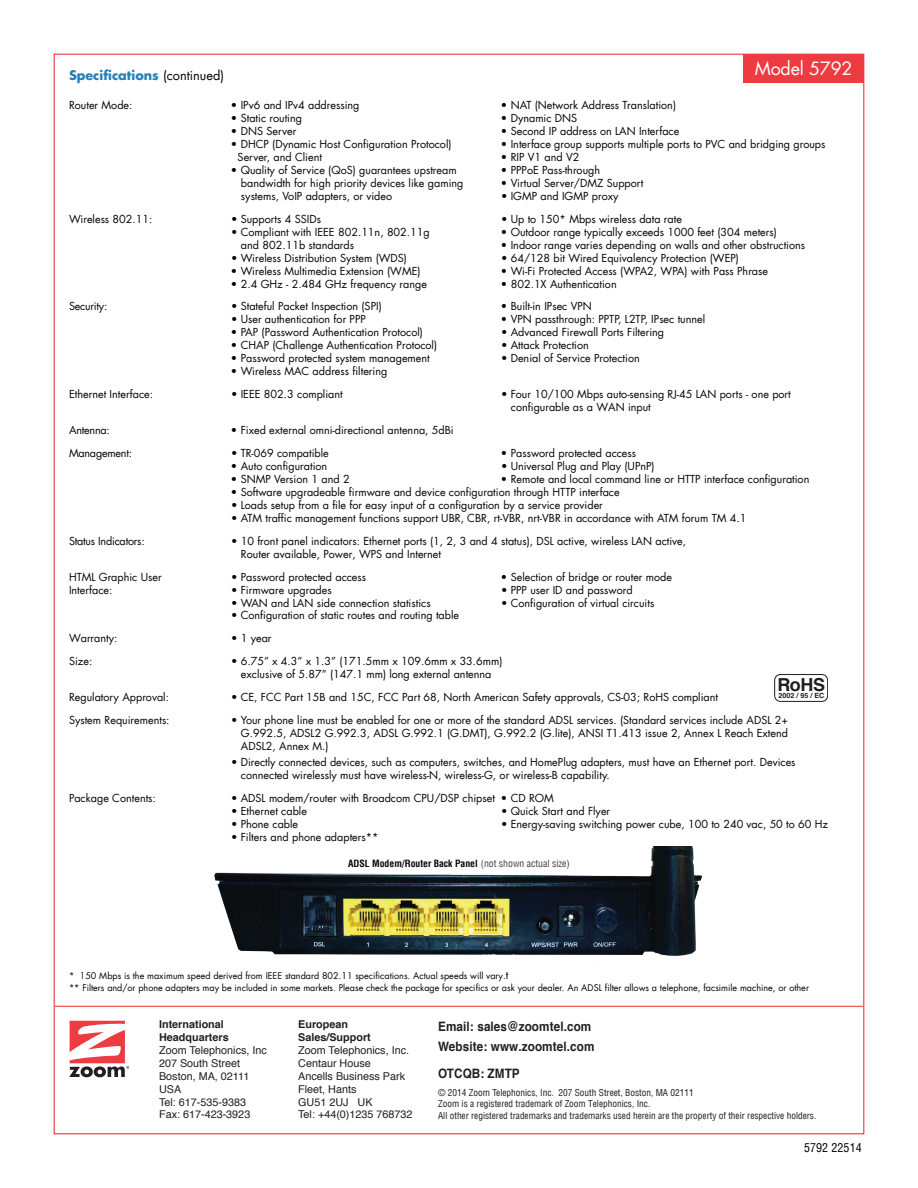
<style>
.page{position:relative;width:918px;height:1188px;background:#fff}
.page>*{position:absolute;margin:0;border:0;box-sizing:border-box;transform-origin:0 0}
.t1{font:17.85px "Futura LT";letter-spacing:-.01em;color:#fff}
.t2{font:700 17.85px "Helvetica";color:#201d1e}
.t3{font:700 13.05px/20.7px "Helvetica";letter-spacing:.01em;color:#231f20;scale:.9 1}
.t4{font:700 12.75px "Futura LT";color:#2480bb}
.t5{font:condensed 12px "Helvetica LT";letter-spacing:.005em;color:#040503}
.t6{font:10.8px/12.9px "Futura LT";color:#040503}
.t7{font:10.8px/12.9px "Helvetica";color:#231f20}
.t8{font:700 10.8px/12.9px "Helvetica";color:#231f20}
.t9{font:10.8px "Futura LT";letter-spacing:-.02em;color:#040503}
.t10{font:700 condensed 9.75px "Helvetica LT";color:#040503}
.t11{font:condensed 9.3px/11.1px "Helvetica LT";color:#231f20}
.t12{font:9px "Futura LT";color:#040503}
.t13{font:700 7.05px "Helvetica";letter-spacing:.005em;color:#201d1e}
.s1{font-weight:400;color:#040503}
.s2{font-weight:400;color:#424142}
.s3{font-size:10.8px}
</style>
<div class="page">
<svg style="left:774px;top:674px;width:54px;height:28px"></svg>
<img style="left:214px;top:847px;width:489px;height:114px">
<hr style="left:55px;top:1006px;width:808px;height:1px;background:#ee3a41">
<svg style="left:69px;top:1021px;width:60px;height:56px"></svg>
<div style="left:744px;top:54px;width:120px;height:29px;background:#ee3a41"></div>
<h1 class="t1" style="left:755px;top:57px;width:99px">Model 5792</h1>
<p class="t4" style="left:69px;top:66px;width:157px">Specifications <span class="s1">(continued)</span></p>
<p class="t6" style="left:69px;top:99px;width:65px">Router Mode:</p>
<p class="t6" style="left:231px;top:99px;width:130px">• IPv6 and IPv4 addressing</p>
<p class="t6" style="left:501px;top:99px;width:177px">• NAT (Network Address Translation)</p>
<p class="t6" style="left:231px;top:112px;width:73px">• Static routing</p>
<p class="t6" style="left:501px;top:112px;width:78px">• Dynamic DNS</p>
<p class="t6" style="left:231px;top:125px;width:67px">• DNS Server</p>
<p class="t6" style="left:501px;top:125px;width:180px">• Second IP address on LAN Interface</p>
<p class="t6" style="left:231px;top:138px;width:222px">• DHCP (Dynamic Host Configuration Protocol)</p>
<p class="t6" style="left:501px;top:138px;width:326px">• Interface group supports multiple ports to PVC and bridging groups</p>
<p class="t6" style="left:238px;top:151px;width:86px">Server, and Client</p>
<p class="t6" style="left:501px;top:151px;width:80px">• RIP V1 and V2</p>
<p class="t6" style="left:231px;top:164px;width:227px">• Quality of Service (QoS) guarantees upstream</p>
<p class="t6" style="left:501px;top:164px;width:101px">• PPPoE Pass-through</p>
<p class="t6" style="left:241px;top:177px;width:224px">bandwidth for high priority devices like gaming</p>
<p class="t6" style="left:501px;top:177px;width:144px">• Virtual Server/DMZ Support</p>
<p class="t6" style="left:241px;top:190px;width:153px">systems, VoIP adapters, or video</p>
<p class="t6" style="left:501px;top:190px;width:119px">• IGMP and IGMP proxy</p>
<p class="t6" style="left:69px;top:212px;width:85px">Wireless 802.11:</p>
<p class="t6" style="left:231px;top:212px;width:92px">• Supports 4 SSIDs</p>
<p class="t6" style="left:501px;top:212px;width:183px">• Up to 150* Mbps wireless data rate</p>
<p class="t6" style="left:231px;top:225px;width:200px">• Compliant with IEEE 802.11n, 802.11g</p>
<p class="t6" style="left:501px;top:225px;width:277px">• Outdoor range typically exceeds 1000 feet (304 meters)</p>
<p class="t6" style="left:241px;top:238px;width:115px">and 802.11b standards</p>
<p class="t6" style="left:501px;top:238px;width:306px">• Indoor range varies depending on walls and other obstructions</p>
<p class="t6" style="left:231px;top:251px;width:178px">• Wireless Distribution System (WDS)</p>
<p class="t6" style="left:501px;top:251px;width:239px">• 64/128 bit Wired Equivalency Protection (WEP)</p>
<p class="t6" style="left:231px;top:264px;width:191px">• Wireless Multimedia Extension (WME)</p>
<p class="t6" style="left:501px;top:264px;width:269px">• Wi-Fi Protected Access (WPA2, WPA) with Pass Phrase</p>
<p class="t6" style="left:231px;top:277px;width:198px">• 2.4 GHz - 2.484 GHz frequency range</p>
<p class="t6" style="left:501px;top:277px;width:117px">• 802.1X Authentication</p>
<p class="t9" style="left:69px;top:300px;width:40px">Security:</p>
<p class="t6" style="left:231px;top:300px;width:152px">• Stateful Packet Inspection (SPI)</p>
<p class="t6" style="left:501px;top:300px;width:92px">• Built-in IPsec VPN</p>
<p class="t6" style="left:231px;top:313px;width:136px">• User authentication for PPP</p>
<p class="t6" style="left:501px;top:313px;width:206px">• VPN passthrough: PPTP, L2TP, IPsec tunnel</p>
<p class="t6" style="left:231px;top:326px;width:193px">• PAP (Password Authentication Protocol)</p>
<p class="t6" style="left:501px;top:326px;width:165px">• Advanced Firewall Ports Filtering</p>
<p class="t6" style="left:231px;top:339px;width:208px">• CHAP (Challenge Authentication Protocol)</p>
<p class="t6" style="left:501px;top:339px;width:89px">• Attack Protection</p>
<p class="t6" style="left:231px;top:352px;width:200px">• Password protected system management</p>
<p class="t6" style="left:501px;top:352px;width:140px">• Denial of Service Protection</p>
<p class="t6" style="left:231px;top:365px;width:158px">• Wireless MAC address filtering</p>
<p class="t6" style="left:69px;top:388px;width:86px">Ethernet Interface:</p>
<p class="t6" style="left:231px;top:388px;width:113px">• IEEE 802.3 compliant</p>
<p class="t6" style="left:511px;top:388px;width:281px;text-indent:-10px">• Four 10/100 Mbps auto-sensing RJ-45 LAN ports - one port configurable as a WAN input</p>
<p class="t9" style="left:69px;top:423px;width:42px">Antenna:</p>
<p class="t6" style="left:231px;top:424px;width:224px">• Fixed external omni-directional antenna, 5dBi</p>
<p class="t9" style="left:69px;top:446px;width:65px">Management:</p>
<p class="t6" style="left:231px;top:447px;width:99px">• TR-069 compatible</p>
<p class="t6" style="left:501px;top:447px;width:137px">• Password protected access</p>
<p class="t6" style="left:231px;top:460px;width:98px">• Auto configuration</p>
<p class="t6" style="left:501px;top:460px;width:155px">• Universal Plug and Play (UPnP)</p>
<p class="t6" style="left:231px;top:473px;width:120px">• SNMP Version 1 and 2</p>
<p class="t6" style="left:501px;top:473px;width:310px">• Remote and local command line or HTTP interface configuration</p>
<p class="t6" style="left:231px;top:486px;width:390px">• Software upgradeable firmware and device configuration through HTTP interface</p>
<p class="t6" style="left:231px;top:499px;width:373px">• Loads setup from a file for easy input of a configuration by a service provider</p>
<p class="t6" style="left:231px;top:511px;width:517px">• ATM traffic management functions support UBR, CBR, rt-VBR, nrt-VBR in accordance with ATM forum TM 4.1</p>
<p class="t9" style="left:69px;top:534px;width:77px">Status Indicators:</p>
<p class="t6" style="left:241px;top:534px;width:447px;text-indent:-10px">• 10 front panel indicators: Ethernet ports (1, 2, 3 and 4 status), DSL active, wireless LAN active,<br>Router available, Power, WPS and Internet</p>
<p class="t6" style="left:69px;top:570px;width:94px">HTML Graphic User</p>
<p class="t6" style="left:231px;top:570px;width:137px">• Password protected access</p>
<p class="t6" style="left:501px;top:570px;width:173px">• Selection of bridge or router mode</p>
<p class="t6" style="left:69px;top:583px;width:45px">Interface:</p>
<p class="t6" style="left:231px;top:583px;width:102px">• Firmware upgrades</p>
<p class="t6" style="left:501px;top:583px;width:133px">• PPP user ID and password</p>
<p class="t6" style="left:231px;top:596px;width:201px">• WAN and LAN side connection statistics</p>
<p class="t6" style="left:501px;top:596px;width:155px">• Configuration of virtual circuits</p>
<p class="t6" style="left:231px;top:609px;width:230px">• Configuration of static routes and routing table</p>
<p class="t6" style="left:69px;top:632px;width:50px">Warranty:</p>
<p class="t6" style="left:231px;top:632px;width:42px">• 1 year</p>
<p class="t6" style="left:69px;top:655px;width:25px">Size:</p>
<p class="t6" style="left:231px;top:655px;width:273px;text-align:center">• 6.75” x 4.3” x 1.3” (171.5mm x 109.6mm x 33.6mm) exclusive of 5.87” (147.1 mm) long external antenna</p>
<p class="t6" style="left:69px;top:691px;width:102px">Regulatory Approval:</p>
<p class="t6" style="left:231px;top:691px;width:489px">• CE, FCC Part 15B and 15C, FCC Part 68, North American Safety approvals, CS-03; RoHS compliant</p>
<p class="t6" style="left:69px;top:714px;width:102px">System Requirements:</p>
<p class="t6" style="left:241px;top:714px;width:549px;text-align:justify;text-indent:-10px">• Your phone line must be enabled for one or more of the standard ADSL services. (Standard services include ADSL 2+ G.992.5, ADSL2 G.992.3, ADSL G.992.1 (G.DMT), G.992.2 (G.lite), ANSI T1.413 issue 2, Annex L Reach Extend ADSL2, Annex M.)</p>
<p class="t6" style="left:241px;top:756px;width:556px;text-indent:-10px">• Directly connected devices, such as computers, switches, and HomePlug adapters, must have an Ethernet port. Devices connected wirelessly must have wireless-N, wireless-G, or wireless-B capability.</p>
<p class="t6" style="left:69px;top:792px;width:88px">Package Contents:</p>
<p class="t6" style="left:231px;top:792px;width:324px">• ADSL modem/router with Broadcom CPU/DSP chipset • CD ROM</p>
<p class="t6" style="left:231px;top:805px;width:77px">• Ethernet cable</p>
<p class="t6" style="left:501px;top:805px;width:111px">• Quick Start and Flyer</p>
<p class="t6" style="left:231px;top:817px;width:69px">• Phone cable</p>
<p class="t6" style="left:501px;top:817px;width:329px">• Energy-saving switching power cube, 100 to 240 vac, 50 to 60 Hz</p>
<p class="t6" style="left:231px;top:830px;width:149px">• Filters and phone adapters**</p>
<p class="t10" style="left:348px;top:857px;width:223px">ADSL Modem/Router Back Panel <span class="s2">(not shown actual size)</span></p>
<h1 class="t2" style="left:777px;top:670px;width:49px">RoHS</h1>
<p class="t13" style="left:779px;top:690px;width:47px">2002 / 95 / EC</p>
<p class="t12" style="left:69px;top:970px;width:441px">* 150 Mbps is the maximum speed derived from IEEE standard 802.11 specifications. Actual speeds will vary.<span class="s3">t</span></p>
<p class="t3" style="left:438px;top:1016px;width:175px">Email: sales@zoomtel.com<br>Website: www.zoomtel.com</p>
<p class="t3" style="left:438px;top:1064px;width:92px">OTCQB: ZMTP</p>
<p class="t12" style="left:69px;top:982px;width:742px">** Filters and/or phone adapters may be included in some markets. Please check the package for specifics or ask your dealer. An ADSL filter allows a telephone, facsimile machine, or other</p>
<p class="t8" style="left:159px;top:1018px;width:71px">International<br>Headquarters</p>
<p class="t7" style="left:159px;top:1044px;width:109px">Zoom Telephonics, Inc<br>207 South Street<br>Boston, MA, 02111<br>USA<br>Tel: 617-535-9383<br>Fax: 617-423-3923</p>
<p class="t8" style="left:298px;top:1018px;width:74px">European<br>Sales/Support</p>
<p class="t7" style="left:298px;top:1044px;width:116px">Zoom Telephonics, Inc.<br>Centaur House<br>Ancells Business Park<br>Fleet, Hants<br>GU51 2UJ UK<br>Tel: +44(0)1235 768732</p>
<p class="t11" style="left:438px;top:1087px;width:380px">© 2014 Zoom Telephonics, Inc. 207 South Street, Boston, MA 02111<br>Zoom is a registered trademark of Zoom Telephonics, Inc.<br>All other registered trademarks and trademarks used herein are the property of their respective holders.</p>
<p class="t5" style="left:804px;top:1140px;width:59px">5792 22514</p>
</div>
